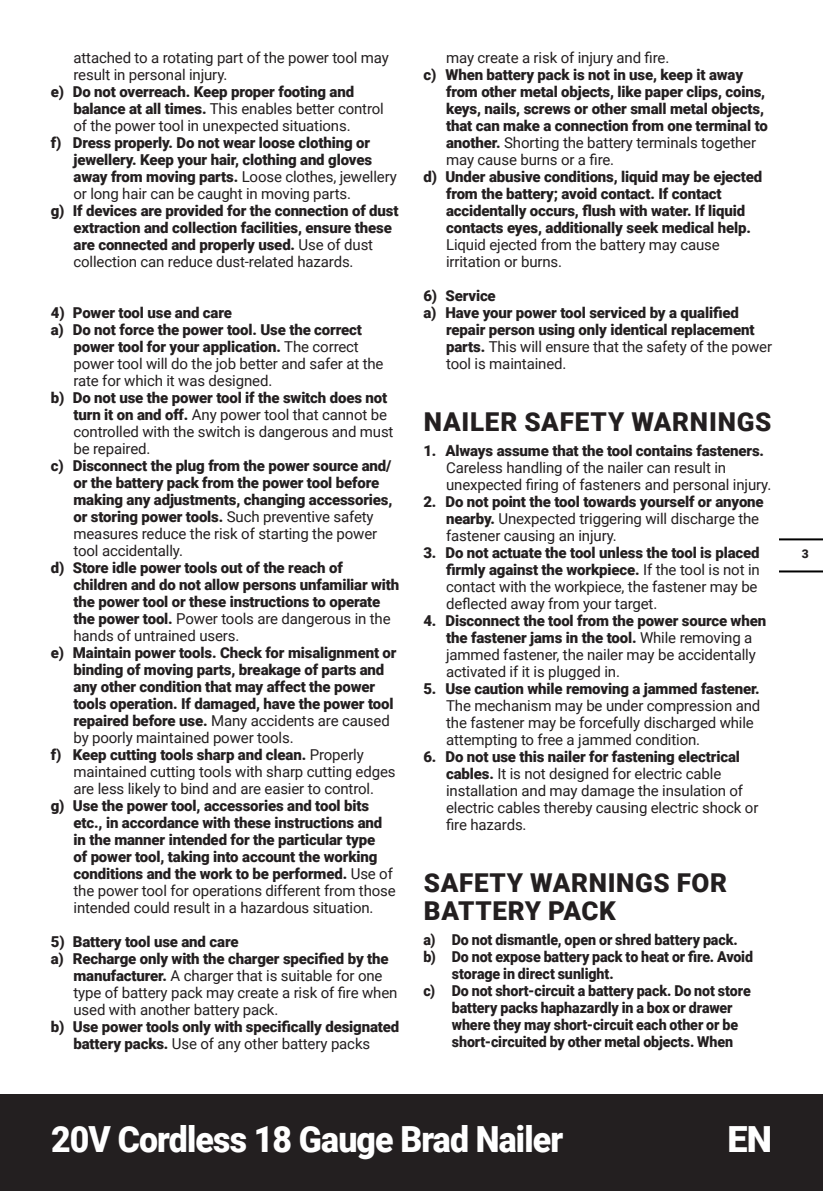
<style>
.page{position:relative;width:823px;height:1191px;background:#fff}
.page>*{position:absolute;margin:0;border:0;box-sizing:border-box;transform-origin:0 0}
.t1{font:900 36px "Roboto";letter-spacing:-.025em;color:#fff;scale:.94 1}
.t2{font:900 36px "Roboto";letter-spacing:-.025em;color:#fff}
.t3{font:900 26px/28px "Roboto";letter-spacing:.025em;color:#231f20}
.t4{font:900 15px/17px "Roboto";letter-spacing:-.01em;color:#231f20}
.t5{font:15px/17px "Roboto";letter-spacing:-.01em;color:#231f20}
.t6{font:900 15px/17px "Roboto";letter-spacing:-.01em;color:#231f20;scale:.95 1}
.t7{font:900 12px "Roboto";color:#231f20}
.s1{font-weight:900}
.s2{font-weight:400}
</style>
<div class="page">
<div style="left:0;top:1094px;width:822px;height:97px;background:#231f20"></div>
<hr style="left:779px;top:570px;width:43px;height:2px;background:#000">
<hr style="left:779px;top:538px;width:43px;height:2px;background:#000">
<p class="t5" style="left:73px;top:48px;width:316px">attached to a rotating part of the power tool may result in personal injury.</p>
<p class="t5" style="left:73px;top:82px;width:312px;text-indent:-23px"><span class="s1">e) Do not overreach. Keep proper footing and balance at all times.</span> This enables better control of the power tool in unexpected situations.</p>
<p class="t4" style="left:73px;top:133px;width:324px;text-indent:-23px">f) Dress properly. Do not wear loose clothing or jewellery. Keep your hair, clothing and gloves away from moving parts. <span class="s2">Loose clothes, jewellery or long hair can be caught in moving parts.</span></p>
<p class="t4" style="left:73px;top:201px;width:326px;text-indent:-23px">g) If devices are provided for the connection of dust extraction and collection facilities, ensure these are connected and properly used. <span class="s2">Use of dust collection can reduce dust-related hazards.</span></p>
<p class="t4" style="left:51px;top:303px;width:182px">4) Power tool use and care</p>
<p class="t5" style="left:73px;top:320px;width:311px;text-indent:-23px"><span class="s1">a) Do not force the power tool. Use the correct power tool for your application.</span> The correct power tool will do the job better and safer at the rate for which it was designed.</p>
<p class="t5" style="left:73px;top:388px;width:321px;text-indent:-23px"><span class="s1">b) Do not use the power tool if the switch does not turn it on and off.</span> Any power tool that cannot be controlled with the switch is dangerous and must be repaired.</p>
<p class="t4" style="left:73px;top:456px;width:320px;text-indent:-23px">c) Disconnect the plug from the power source and/ or the battery pack from the power tool before making any adjustments, changing accessories, or storing power tools. <span class="s2">Such preventive safety measures reduce the risk of starting the power tool accidentally.</span></p>
<p class="t4" style="left:73px;top:558px;width:327px;text-indent:-23px">d) Store idle power tools out of the reach of children and do not allow persons unfamiliar with the power tool or these instructions to operate the power tool. <span class="s2">Power tools are dangerous in the hands of untrained users.</span></p>
<p class="t4" style="left:73px;top:643px;width:324px;text-indent:-23px">e) Maintain power tools. Check for misalignment or binding of moving parts, breakage of parts and any other condition that may affect the power tools operation. If damaged, have the power tool repaired before use. <span class="s2">Many accidents are caused by poorly maintained power tools.</span></p>
<p class="t5" style="left:73px;top:745px;width:323px;text-indent:-23px"><span class="s1">f) Keep cutting tools sharp and clean.</span> Properly maintained cutting tools with sharp cutting edges are less likely to bind and are easier to control.</p>
<p class="t4" style="left:73px;top:796px;width:323px;text-indent:-23px">g) Use the power tool, accessories and tool bits etc., in accordance with these instructions and in the manner intended for the particular type<br>of power tool, taking into account the working conditions and the work to be performed. <span class="s2">Use of the power tool for operations different from those intended could result in a hazardous situation.</span></p>
<p class="t4" style="left:51px;top:932px;width:189px">5) Battery tool use and care</p>
<p class="t5" style="left:73px;top:949px;width:325px;text-indent:-23px"><span class="s1">a) Recharge only with the charger specified by the manufacturer.</span> A charger that is suitable for one type of battery pack may create a risk of fire when used with another battery pack.</p>
<p class="t4" style="left:51px;top:1017px;width:350px;text-align:center">b) Use power tools only with specifically designated battery packs. <span class="s2">Use of any other battery packs</span></p>
<p class="t5" style="left:446px;top:48px;width:224px">may create a risk of injury and fire.</p>
<p class="t4" style="left:446px;top:65px;width:323px;text-indent:-23px">c) When battery pack is not in use, keep it away from other metal objects, like paper clips, coins, keys, nails, screws or other small metal objects, that can make a connection from one terminal to another. <span class="s2">Shorting the battery terminals together may cause burns or a fire.</span></p>
<p class="t4" style="left:446px;top:167px;width:317px;text-indent:-23px">d) Under abusive conditions, liquid may be ejected from the battery; avoid contact. If contact accidentally occurs, flush with water. If liquid contacts eyes, additionally seek medical help.<br><span class="s2">Liquid ejected from the battery may cause irritation or burns.</span></p>
<p class="t4" style="left:423px;top:286px;width:74px">6) Service</p>
<p class="t4" style="left:446px;top:303px;width:327px;text-indent:-23px">a) Have your power tool serviced by a qualified repair person using only identical replacement parts. <span class="s2">This will ensure that the safety of the power tool is maintained.</span></p>
<p class="t3" style="left:423px;top:407px;width:349px">NAILER SAFETY WARNINGS</p>
<p class="t5" style="left:446px;top:441px;width:326px;text-indent:-23px"><span class="s1">1. Always assume that the tool contains fasteners.<br></span>Careless handling of the nailer can result in unexpected firing of fasteners and personal injury.</p>
<p class="t5" style="left:446px;top:492px;width:319px;text-indent:-23px"><span class="s1">2. Do not point the tool towards yourself or anyone nearby.</span> Unexpected triggering will discharge the fastener causing an injury.</p>
<p class="t5" style="left:446px;top:543px;width:315px;text-indent:-23px"><span class="s1">3. Do not actuate the tool unless the tool is placed firmly against the workpiece.</span> If the tool is not in contact with the workpiece, the fastener may be deflected away from your target.</p>
<p class="t5" style="left:446px;top:611px;width:321px;text-indent:-23px"><span class="s1">4. Disconnect the tool from the power source when the fastener jams in the tool.</span> While removing a jammed fastener, the nailer may be accidentally activated if it is plugged in.</p>
<p class="t5" style="left:446px;top:679px;width:315px;text-indent:-23px"><span class="s1">5. Use caution while removing a jammed fastener.<br></span>The mechanism may be under compression and the fastener may be forcefully discharged while attempting to free a jammed condition.</p>
<p class="t5" style="left:446px;top:747px;width:313px;text-indent:-23px"><span class="s1">6. Do not use this nailer for fastening electrical cables.</span> It is not designed for electric cable installation and may damage the insulation of electric cables thereby causing electric shock or fire hazards.</p>
<p class="t3" style="left:423px;top:868px;width:305px">SAFETY WARNINGS FOR<br>BATTERY PACK</p>
<p class="t6" style="left:423px;top:930px;width:332px">a) Do not dismantle, open or shred battery pack.</p>
<p class="t6" style="left:451px;top:947px;width:318px;text-indent:-28px">b) Do not expose battery pack to heat or fire. Avoid storage in direct sunlight.</p>
<p class="t6" style="left:451px;top:981px;width:316px;text-indent:-28px">c) Do not short-circuit a battery pack. Do not store battery packs haphazardly in a box or drawer where they may short-circuit each other or be short-circuited by other metal objects. When</p>
<h1 class="t1" style="left:51px;top:1113px;width:546px">20V Cordless 18 Gauge Brad Nailer</h1>
<h1 class="t2" style="left:727px;top:1113px;width:46px">EN</h1>
<p class="t7" style="left:801px;top:545px;width:8px">3</p>
</div>
